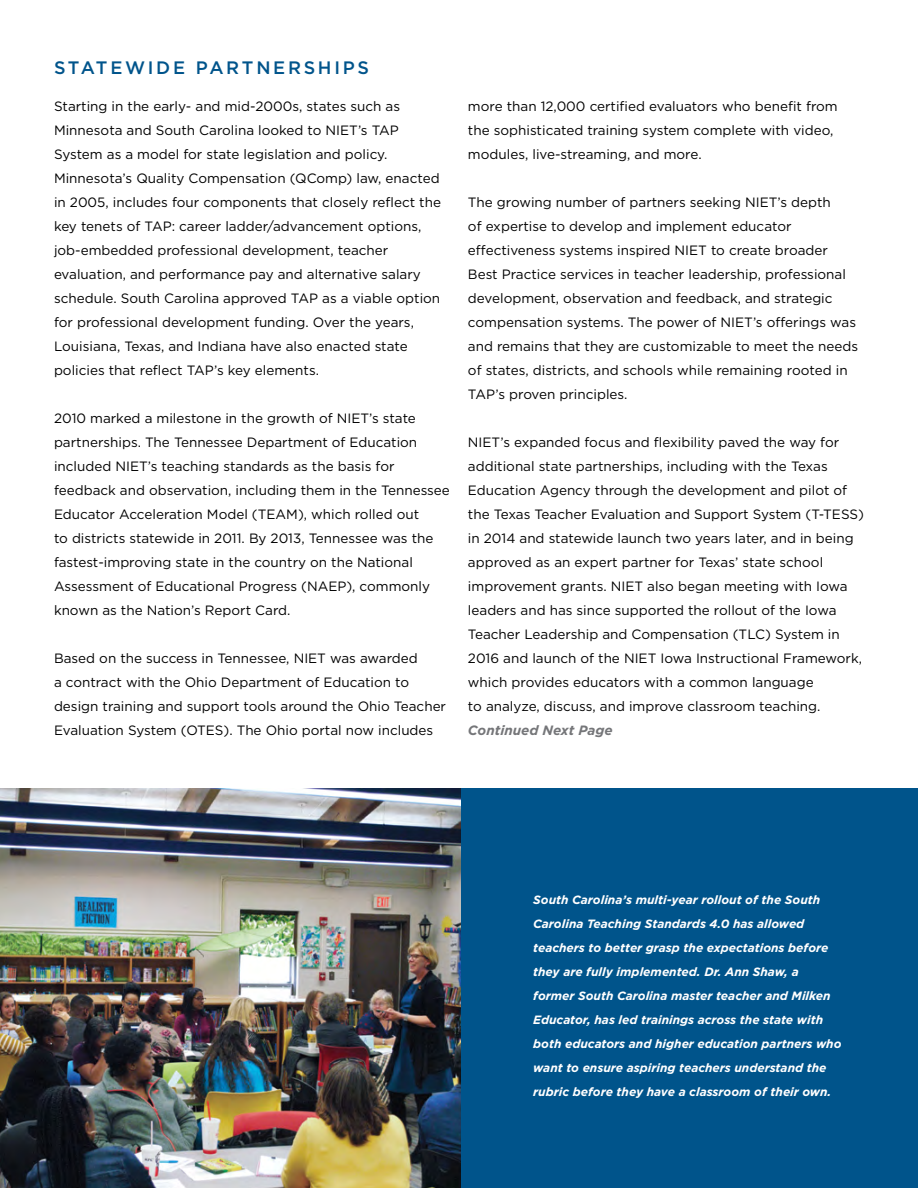
<style>
.page{position:relative;width:918px;height:1188px;background:#fff}
.page>*{position:absolute;margin:0;border:0;box-sizing:border-box;transform-origin:0 0}
.t1{font:500 18px "Gotham";letter-spacing:.15em;color:#00548b}
.t2{font:13.5px/24px "Gotham";color:#000}
.t3{font:italic 700 13.5px "Gotham";color:#757679}
.t4{font:italic 700 12px/24px "Gotham";color:#fff}
</style>
<div class="page">
<img style="left:0;top:788px;width:462px;height:400px">
<div style="left:462px;top:788px;width:456px;height:400px;background:#00548b"></div>
<h1 class="t1" style="left:54px;top:56px;width:316px">STATEWIDE PARTNERSHIPS</h1>
<p class="t2" style="left:54px;top:94px;width:389px">Starting in the early- and mid-2000s, states such as Minnesota and South Carolina looked to NIET’s TAP System as a model for state legislation and policy.<br>Minnesota’s Quality Compensation (QComp) law, enacted in 2005, includes four components that closely reflect the key tenets of TAP: career ladder/advancement options, job-embedded professional development, teacher evaluation, and performance pay and alternative salary schedule. South Carolina approved TAP as a viable option for professional development funding. Over the years, Louisiana, Texas, and Indiana have also enacted state policies that reflect TAP’s key elements.</p>
<p class="t2" style="left:54px;top:406px;width:397px">2010 marked a milestone in the growth of NIET’s state partnerships. The Tennessee Department of Education included NIET’s teaching standards as the basis for feedback and observation, including them in the Tennessee Educator Acceleration Model (TEAM), which rolled out<br>to districts statewide in 2011. By 2013, Tennessee was the fastest-improving state in the country on the National Assessment of Educational Progress (NAEP), commonly known as the Nation’s Report Card.</p>
<p class="t2" style="left:54px;top:646px;width:394px">Based on the success in Tennessee, NIET was awarded<br>a contract with the Ohio Department of Education to design training and support tools around the Ohio Teacher Evaluation System (OTES). The Ohio portal now includes</p>
<p class="t2" style="left:468px;top:94px;width:371px">more than 12,000 certified evaluators who benefit from the sophisticated training system complete with video, modules, live-streaming, and more.</p>
<p class="t2" style="left:468px;top:190px;width:392px">The growing number of partners seeking NIET’s depth<br>of expertise to develop and implement educator effectiveness systems inspired NIET to create broader Best Practice services in teacher leadership, professional development, observation and feedback, and strategic compensation systems. The power of NIET’s offerings was and remains that they are customizable to meet the needs of states, districts, and schools while remaining rooted in TAP’s proven principles.</p>
<p class="t2" style="left:468px;top:430px;width:398px">NIET’s expanded focus and flexibility paved the way for additional state partnerships, including with the Texas Education Agency through the development and pilot of the Texas Teacher Evaluation and Support System (T-TESS) in 2014 and statewide launch two years later, and in being approved as an expert partner for Texas’ state school improvement grants. NIET also began meeting with Iowa leaders and has since supported the rollout of the Iowa Teacher Leadership and Compensation (TLC) System in 2016 and launch of the NIET Iowa Instructional Framework, which provides educators with a common language<br>to analyze, discuss, and improve classroom teaching.</p>
<p class="t3" style="left:468px;top:722px;width:146px">Continued Next Page</p>
<p class="t4" style="left:533px;top:888px;width:310px">South Carolina’s multi-year rollout of the South Carolina Teaching Standards 4.0 has allowed teachers to better grasp the expectations before they are fully implemented. Dr. Ann Shaw, a former South Carolina master teacher and Milken Educator, has led trainings across the state with both educators and higher education partners who want to ensure aspiring teachers understand the rubric before they have a classroom of their own.</p>
</div>
